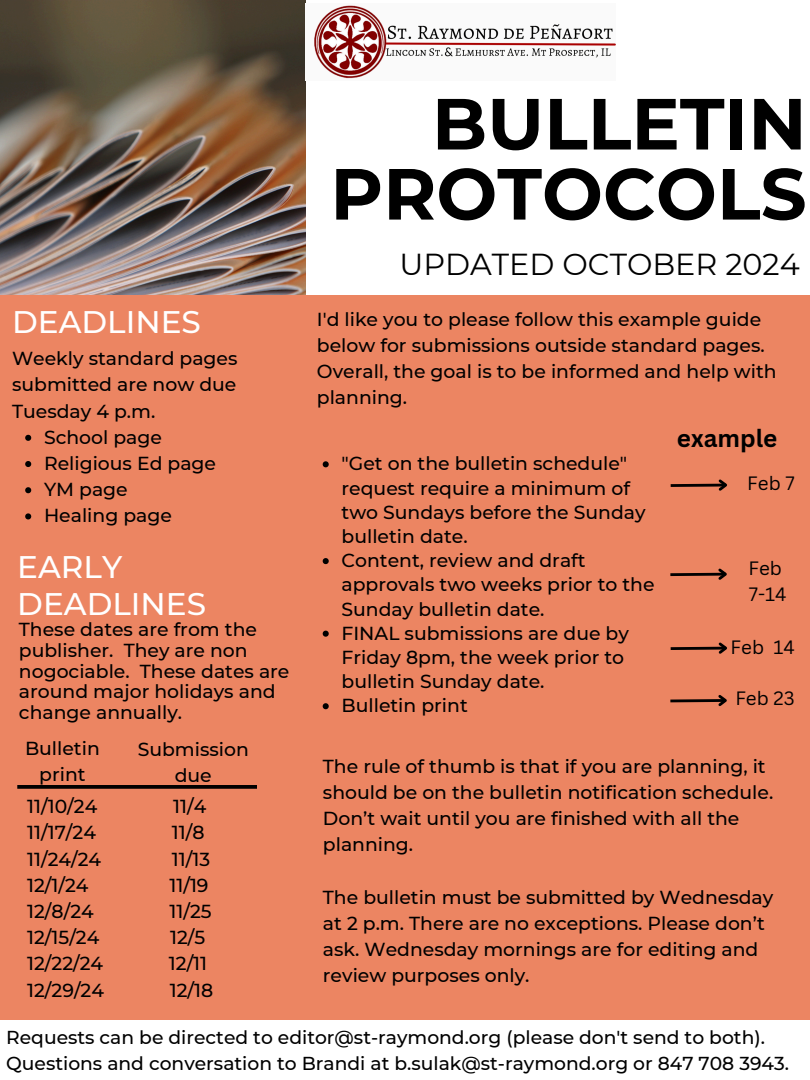
<style>
.page{position:relative;width:810px;height:1080px;background:#fff}
.page>*{position:absolute;margin:0;border:0;box-sizing:border-box;transform-origin:0 0}
.t1{font:700 72.25px/70.1px "Montserrat";color:#000;text-align:right}
.t2{font:500 31.12px/36.3px "Montserrat";color:#fff}
.t3{font:30.31px "Montserrat";color:#000}
.t4{font:700 24.25px "Canva Sans";color:#000}
.t5{font:500 18.81px/26.2px "Montserrat";color:#000}
.t6{font:18.81px "Canva Sans";color:#000}
.t7{font:500 18.69px/26.1px "Montserrat";color:#000}
</style>
<div class="page">
<div style="left:0;top:295px;width:810px;height:725px;background:#ec8562"></div>
<img style="left:0;top:0;width:306px;height:295px">
<svg style="left:670px;top:479px;width:57px;height:12px"></svg>
<svg style="left:670px;top:568px;width:57px;height:12px"></svg>
<svg style="left:670px;top:642px;width:57px;height:12px"></svg>
<svg style="left:670px;top:695px;width:57px;height:12px"></svg>
<svg style="left:323px;top:461px;width:6px;height:6px"></svg>
<svg style="left:323px;top:558px;width:6px;height:6px"></svg>
<svg style="left:323px;top:631px;width:6px;height:6px"></svg>
<svg style="left:323px;top:703px;width:6px;height:6px"></svg>
<svg style="left:25px;top:435px;width:6px;height:6px"></svg>
<svg style="left:25px;top:461px;width:6px;height:6px"></svg>
<svg style="left:25px;top:487px;width:6px;height:6px"></svg>
<svg style="left:25px;top:513px;width:6px;height:6px"></svg>
<svg style="left:17px;top:785px;width:240px;height:4px"></svg>
<img style="left:314px;top:5px;width:301px;height:74px">
<h5 class="t1" style="left:330px;top:89px;width:478px">BULLETIN<br>PROTOCOLS</h5>
<h4 class="t2" style="left:12px;top:303px;width:190px">DEADLINES</h4>
<p class="t5" style="left:12px;top:345px;width:227px;text-align:justify">Weekly standard pages submitted are now due Tuesday 4 p.m.</p>
<p class="t5" style="left:44px;top:424px;width:119px">School page</p>
<h2 class="t5" style="left:44px;top:450px;width:174px">Religious Ed page</h2>
<p class="t5" style="left:44px;top:476px;width:85px">YM page</p>
<p class="t5" style="left:44px;top:503px;width:129px">Healing page</p>
<p class="t2" style="left:17px;top:549px;width:190px">EARLY<br>DEADLINES</p>
<h5 class="t5" style="left:19px;top:619px;width:272px;line-height:20.6px">These dates are from the publisher. They are non nogociable. These dates are around major holidays and change annually.</h5>
<p class="t5" style="left:25px;top:735px;width:76px;text-align:center">Bulletin print</p>
<h5 class="t5" style="left:138px;top:736px;width:113px;text-align:center">Submission due</h5>
<h5 class="t5" style="left:27px;top:793px;width:72px">11/10/24</h5>
<h5 class="t5" style="left:173px;top:793px;width:35px">11/4</h5>
<h5 class="t5" style="left:27px;top:820px;width:70px">11/17/24</h5>
<h5 class="t5" style="left:172px;top:820px;width:34px">11/8</h5>
<h5 class="t5" style="left:27px;top:846px;width:75px">11/24/24</h5>
<h5 class="t5" style="left:172px;top:846px;width:40px">11/13</h5>
<h5 class="t5" style="left:27px;top:872px;width:63px">12/1/24</h5>
<h5 class="t5" style="left:169px;top:872px;width:41px">11/19</h5>
<h5 class="t5" style="left:27px;top:898px;width:68px">12/8/24</h5>
<h5 class="t5" style="left:170px;top:898px;width:44px">11/25</h5>
<h5 class="t5" style="left:27px;top:924px;width:74px">12/15/24</h5>
<h5 class="t5" style="left:170px;top:924px;width:37px">12/5</h5>
<h5 class="t5" style="left:27px;top:951px;width:77px">12/22/24</h5>
<h5 class="t5" style="left:169px;top:951px;width:40px">12/11</h5>
<h5 class="t5" style="left:27px;top:977px;width:78px">12/29/24</h5>
<h5 class="t5" style="left:170px;top:977px;width:45px">12/18</h5>
<p class="t3" style="left:399px;top:245px;width:402px">UPDATED OCTOBER 2024</p>
<h5 class="t5" style="left:317px;top:306px;width:461px">I'd like you to please follow this example guide below for submissions outside standard pages.<br>Overall, the goal is to be informed and help with planning.</h5>
<h5 class="t5" style="left:342px;top:452px;width:306px;line-height:24.2px">"Get on the bulletin schedule" request require a minimum of two Sundays before the Sunday bulletin date.</h5>
<p class="t5" style="left:342px;top:548px;width:315px;line-height:24.2px">Content, review and draft approvals two weeks prior to the<br>Sunday bulletin date.</p>
<p class="t5" style="left:342px;top:621px;width:289px;line-height:24.2px">FINAL submissions are due by<br>Friday 8pm, the week prior to bulletin Sunday date.</p>
<p class="t5" style="left:342px;top:692px;width:128px">Bulletin print</p>
<p class="t4" style="left:677px;top:421px;width:102px">example</p>
<h5 class="t6" style="left:747px;top:469px;width:49px">Feb 7</h5>
<h3 class="t6" style="left:748px;top:555px;width:35px">Feb</h3>
<h2 class="t6" style="left:749px;top:581px;width:39px">7-14</h2>
<h1 class="t6" style="left:731px;top:634px;width:66px">Feb 14</h1>
<p class="t6" style="left:735px;top:685px;width:61px">Feb 23</p>
<p class="t5" style="left:323px;top:753px;width:452px">The rule of thumb is that if you are planning, it should be on the bulletin notification schedule.<br>Don’t wait until you are finished with all the planning.</p>
<p class="t5" style="left:323px;top:884px;width:452px">The bulletin must be submitted by Wednesday at 2 p.m. There are no exceptions. Please don’t ask. Wednesday mornings are for editing and review purposes only.</p>
<h5 class="t7" style="left:6px;top:1024px;width:784px">Requests can be directed to editor@st-raymond.org (please don't send to both).<br>Questions and conversation to Brandi at b.sulak@st-raymond.org or 847 708 3943.</h5>
</div>
